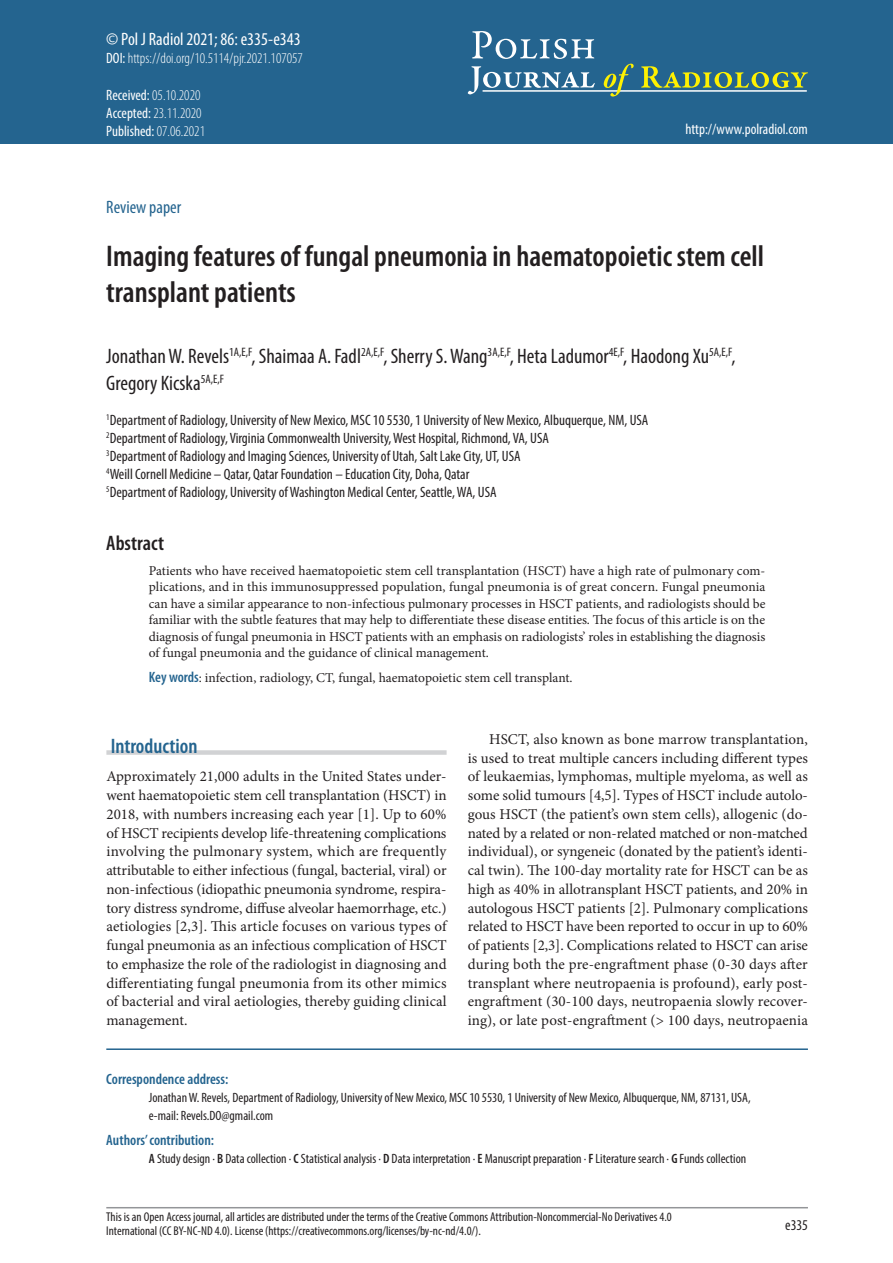
<style>
.page{position:relative;width:893px;height:1263px;background:#fff}
.page>*{position:absolute;margin:0;border:0;box-sizing:border-box;transform-origin:0 0}
.tytul{font:600 condensed 30px/36px "Myriad Pro";color:#231f20}
.autor{font:condensed 21px/27px "Myriad Pro";color:#231f20}
.srodtytul_1{font:600 condensed 21px "Myriad Pro";color:#24648f}
.streszcz{font:600 condensed 21px "Myriad Pro";color:#231f20}
.Pol_J_Radiol{font:condensed 18px "Myriad Pro";color:#fff}
.original_article{font:condensed 18px "Myriad Pro";color:#24648f}
.tekst{font:15px/18.8px "Minion Pro";letter-spacing:.005em;color:#231f20;text-align:justify}
.tekst_bez_wciecia{font:15px/18.8px "Minion Pro";color:#231f20;text-align:justify}
.autor_adres{font:condensed 15px "Myriad Pro";color:#231f20}
.doi{font:300 condensed 15px "Myriad Pro";color:#fff}
.original_article-2{font:condensed 15px "Myriad Pro";color:#fff}
.adres_do_koresponden{font:600 condensed 15px "Myriad Pro";color:#24648f}
.authors_contribution{font:600 condensed 15px "Myriad Pro";color:#24648f}
.doi-2{font:condensed 15px "Myriad Pro";color:#fff}
.tabela_tekst{font:condensed 15px "Myriad Pro";color:#231f20}
.streszczenie_bez_bol{font:13.5px/16.5px "Minion Pro";color:#231f20;text-align:justify}
.adres_do_koresponden-2{font:condensed 13.5px/18px "Myriad Pro";color:#231f20}
.authors_contribution-2{font:condensed 13.5px "Myriad Pro";color:#231f20}
.streszczenie{font:13.5px "Minion Pro";color:#231f20}
.t1{font:condensed 12.75px/14.2px "Myriad Pro";color:#231f20}
.s1{font-weight:400}
.s2{font-weight:300}
.s3{font-family:"Myriad Pro";font-weight:600;font-stretch:condensed;font-size:15px;color:#24648f}
.s4{font-weight:600}
</style>
<div class="page">
<hr style="left:106px;top:1207px;width:702px;height:1px;background:#939598">
<div style="left:0;top:0;width:893px;height:144px;background:#24648f"></div>
<svg style="left:472px;top:31px;width:122px;height:28px"></svg>
<svg style="left:468px;top:66px;width:127px;height:28px"></svg>
<hr style="left:483px;top:90px;width:324px;height:2px;background:#fff">
<svg style="left:604px;top:64px;width:30px;height:33px"></svg>
<svg style="left:641px;top:66px;width:167px;height:22px"></svg>
<hr style="left:106px;top:1048px;width:702px;height:2px;background:#24648f">
<div style="left:106px;top:750px;width:341px;height:5px;background:#d1d2d4"></div>
<p class="Pol_J_Radiol" style="left:106px;top:28px;width:196px">© Pol J Radiol 2021; 86: e335-e343</p>
<p class="doi" style="left:106px;top:49px;width:198px"><span class="s1">DOI:</span> https://doi.org/10.5114/pjr.2021.107057</p>
<p class="doi" style="left:106px;top:86px;width:96px"><span class="s1">Received:</span> 05.10.2020</p>
<p class="doi" style="left:106px;top:104px;width:97px"><span class="s1">Accepted:</span> 23.11.2020</p>
<p class="doi-2" style="left:106px;top:122px;width:100px">Published: <span class="s2">07.06.2021</span></p>
<p class="original_article-2" style="left:685px;top:120px;width:124px">http://www.polradiol.com</p>
<p class="original_article" style="left:106px;top:196px;width:76px">Review paper</p>
<p class="tytul" style="left:106px;top:237px;width:659px">Imaging features of fungal pneumonia in haematopoietic stem cell transplant patients</p>
<p class="autor" style="left:106px;top:342px;width:631px">Jonathan W. Revels<sup>1A,E,F</sup>, Shaimaa A. Fadl<sup>2A,E,F</sup>, Sherry S. Wang<sup>3A,E,F</sup>, Heta Ladumor<sup>4E,F</sup>, Haodong Xu<sup>5A,E,F</sup>,<br>Gregory Kicska<sup>5A,E,F</sup></p>
<p class="autor_adres" style="left:106px;top:411px;width:544px"><sup>1</sup>Department of Radiology, University of New Mexico, MSC 10 5530, 1 University of New Mexico, Albuquerque, NM, USA</p>
<p class="autor_adres" style="left:106px;top:429px;width:444px"><sup>2</sup>Department of Radiology, Virginia Commonwealth University, West Hospital, Richmond, VA, USA</p>
<p class="autor_adres" style="left:106px;top:447px;width:416px"><sup>3</sup>Department of Radiology and Imaging Sciences, University of Utah, Salt Lake City, UT, USA</p>
<p class="autor_adres" style="left:106px;top:465px;width:365px"><sup>4</sup>Weill Cornell Medicine – Qatar, Qatar Foundation – Education City, Doha, Qatar</p>
<p class="autor_adres" style="left:106px;top:483px;width:392px"><sup>5</sup>Department of Radiology, University of Washington Medical Center, Seattle, WA, USA</p>
<p class="streszcz" style="left:106px;top:530px;width:59px">Abstract</p>
<p class="streszczenie_bez_bol" style="left:149px;top:562px;width:618px">Patients who have received haematopoietic stem cell transplantation (HSCT) have a high rate of pulmonary com&shy;plications, and in this immunosuppressed population, fungal pneumonia is of great concern. Fungal pneumonia can have a similar appearance to non-infectious pulmonary processes in HSCT patients, and radiologists should be familiar with the subtle features that may help to differentiate these disease entities. The focus of this article is on the diagnosis of fungal pneumonia in HSCT patients with an emphasis on radiologists’ roles in establishing the diagnosis of fungal pneumonia and the guidance of clinical management.</p>
<p class="streszczenie" style="left:149px;top:669px;width:425px"><span class="s3">Key words</span>: infection, radiology, CT, fungal, haematopoietic stem cell transplant.</p>
<p class="srodtytul_1" style="left:111px;top:733px;width:88px">Introduction</p>
<p class="tekst_bez_wciecia" style="left:106px;top:767px;width:342px">Approximately 21,000 adults in the United States under&shy;went haematopoietic stem cell transplantation (HSCT) in 2018, with numbers increasing each year [1]. Up to 60% of HSCT recipients develop life-threatening complications involving the pulmonary system, which are frequently attributable to either infectious (fungal, bacterial, viral) or non-infectious (idiopathic pneumonia syndrome, respira&shy;tory distress syndrome, diffuse alveolar haemorrhage, etc.) aetiologies [2,3]. This article focuses on various types of fungal pneumonia as an infectious complication of HSCT to emphasize the role of the radiologist in diagnosing and differentiating fungal pneumonia from its other mimics of bacterial and viral aetiologies, thereby guiding clinical management.</p>
<p class="tekst" style="left:468px;top:730px;width:342px;text-indent:21px">HSCT, also known as bone marrow transplantation, is used to treat multiple cancers including different types of leukaemias, lymphomas, multiple myeloma, as well as some solid tumours [4,5]. Types of HSCT include autolo&shy;gous HSCT (the patient’s own stem cells), allogenic (do&shy;nated by a related or non-related matched or non-matched individual), or syngeneic (donated by the patient’s identi&shy;cal twin). The 100-day mortality rate for HSCT can be as high as 40% in allotransplant HSCT patients, and 20% in autologous HSCT patients [2]. Pulmonary complications related to HSCT have been reported to occur in up to 60% of patients [2,3]. Complications related to HSCT can arise during both the pre-engraftment phase (0-30 days after transplant where neutropaenia is profound), early post&shy;engraftment (30-100 days, neutropaenia slowly recover&shy;ing), or late post-engraftment (&gt; 100 days, neutropaenia</p>
<p class="adres_do_koresponden" style="left:106px;top:1070px;width:124px">Correspondence address:</p>
<p class="adres_do_koresponden-2" style="left:149px;top:1088px;width:603px">Jonathan W. Revels, Department of Radiology, University of New Mexico, MSC 10 5530, 1 University of New Mexico, Albuquerque, NM, 87131, USA, e-mail: Revels.DO@gmail.com</p>
<p class="authors_contribution" style="left:106px;top:1131px;width:109px">Authors’ contribution:</p>
<p class="authors_contribution-2" style="left:149px;top:1150px;width:599px"><span class="s4">A</span> Study design ∙ <span class="s4">B</span> Data collection ∙ <span class="s4">C</span> Statistical analysis ∙ <span class="s4">D</span> Data interpretation ∙ <span class="s4">E</span> Manuscript preparation ∙ <span class="s4">F</span> Literature search ∙ <span class="s4">G</span> Funds collection</p>
<p class="t1" style="left:106px;top:1209px;width:567px">This is an Open Access journal, all articles are distributed under the terms of the Creative Commons Attribution-Noncommercial-No Derivatives 4.0<br>International (CC BY-NC-ND 4.0). License (https://creativecommons.org/licenses/by-nc-nd/4.0/).</p>
<p class="tabela_tekst" style="left:785px;top:1216px;width:24px">e335</p>
</div>
